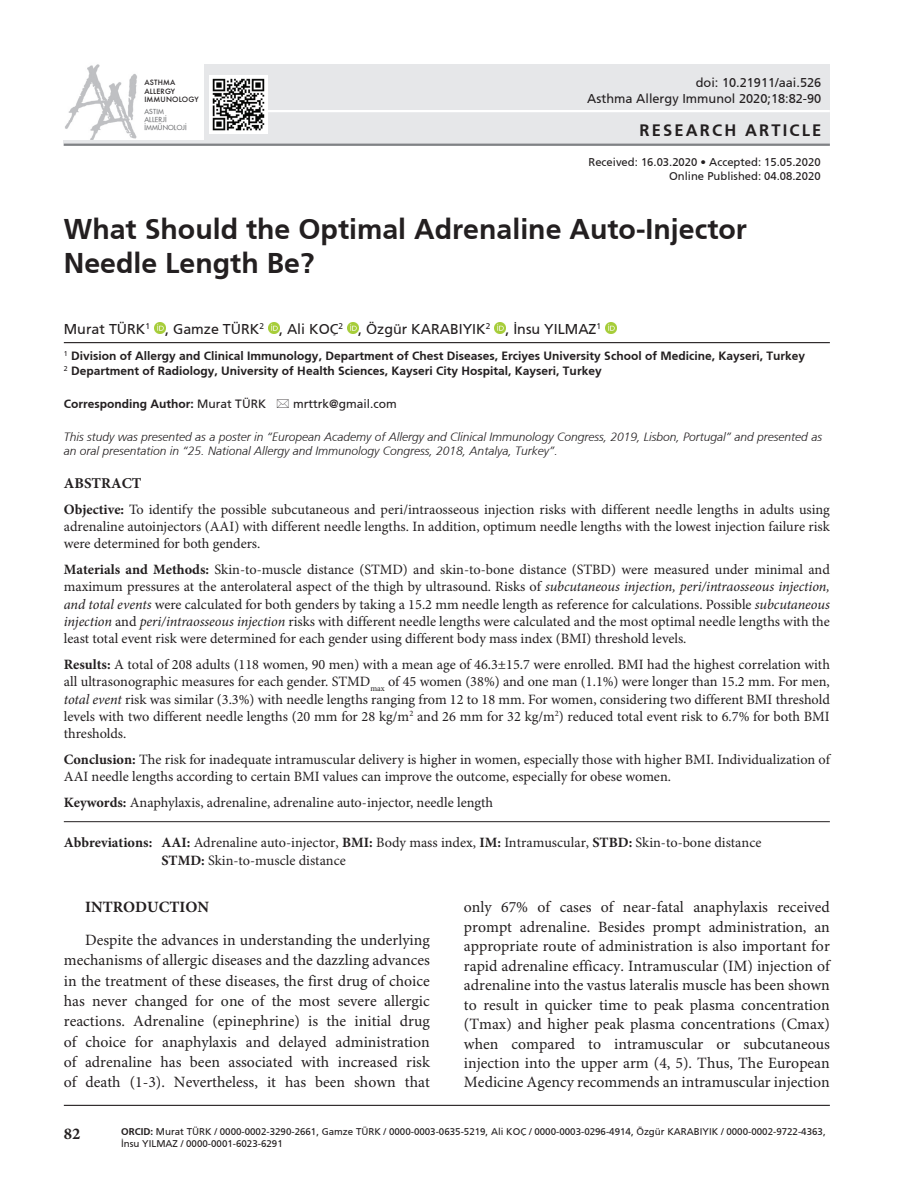
<style>
.page{position:relative;width:915px;height:1191px;background:#fff}
.page>*{position:absolute;margin:0;border:0;box-sizing:border-box;transform-origin:0 0}
.t1{font:700 28.5px/34.2px "Frutiger";color:#231f20}
.t2{font:700 16.5px "Frutiger";letter-spacing:.13em;color:#231f20}
.t3{font:700 16.5px "Minion Pro";color:#231f20}
.t4{font:15.75px/19.5px "Minion Pro";color:#231f20;text-align:justify}
.t5{font:700 15.75px "Minion Pro";color:#231f20}
.t6{font:700 15px "Minion Pro";color:#231f20}
.t7{font:14.25px/17.2px "Minion Pro";color:#231f20;text-align:justify}
.t8{font:14.25px "Frutiger Roman";color:#231f20}
.t9{font:12.75px/16.5px "Frutiger Roman";color:#231f20;text-align:right}
.t10{font:700 12px/14.4px "Frutiger";color:#231f20}
.t11{font:italic 300 12px/14.4px "Frutiger";color:#231f20}
.t12{font:12px "Frutiger Roman";color:#231f20}
.t13{font:11.25px/13.5px "Frutiger Roman";color:#231f20;text-align:right}
.t14{font:9.75px/12px "Frutiger Roman";color:#231f20}
.t15{font:500 7.05px/8.6px "Futura";letter-spacing:.025em;color:#231f20}
.t16{font:6.75px/8.1px "Futura";letter-spacing:.025em;color:#6c6d70}
.s1{font-family:"Frutiger Roman";font-weight:400}
.s2{font-weight:700}
.s3{font-style:italic}
.s4{font-family:"Frutiger";font-weight:700}
</style>
<div class="page">
<div style="left:64px;top:64px;width:765px;height:81px;background:#e6e7e9"></div>
<hr style="left:64px;top:144px;width:765px;height:2px;background:#808285">
<hr style="left:243px;top:110px;width:586px;height:2px;background:#fff">
<img style="left:64px;top:64px;width:139px;height:76px">
<hr style="left:64px;top:1104px;width:765px;height:2px;background:#231f20">
<div style="left:209px;top:76px;width:58px;height:58px;background:#fff"></div>
<img style="left:212px;top:78px;width:53px;height:53px">
<hr style="left:64px;top:342px;width:765px;height:1px;background:#231f20">
<svg style="left:154px;top:322px;width:11px;height:11px"></svg>
<svg style="left:268px;top:322px;width:11px;height:11px"></svg>
<svg style="left:347px;top:322px;width:11px;height:11px"></svg>
<svg style="left:494px;top:322px;width:11px;height:11px"></svg>
<svg style="left:605px;top:322px;width:11px;height:11px"></svg>
<hr style="left:64px;top:821px;width:765px;height:1px;background:#231f20">
<p class="t15" style="left:144px;top:78px;width:56px">ASTHMA<br>ALLERGY<br>IMMUNOLOGY</p>
<p class="t16" style="left:144px;top:107px;width:44px">ASTIM<br>ALLERJİ<br>İMMÜNOLOJİ</p>
<p class="t9" style="left:587px;top:74px;width:235px">doi: 10.21911/aai.526<br>Asthma Allergy Immunol 2020;18:82-90</p>
<p class="t2" style="left:639px;top:120px;width:183px">RESEARCH ARTICLE</p>
<p class="t13" style="left:588px;top:155px;width:233px">Received: 16.03.2020 • Accepted: 15.05.2020<br>Online Published: 04.08.2020</p>
<h1 class="t1" style="left:64px;top:212px;width:684px">What Should the Optimal Adrenaline Auto-Injector<br>Needle Length Be?</h1>
<p class="t8" style="left:64px;top:320px;width:538px">Murat TÜRK<sup>1</sup> , Gamze TÜRK<sup>2</sup> , Ali KOÇ<sup>2</sup> , Özgür KARABIYIK<sup>2</sup> , İnsu YILMAZ<sup>1</sup></p>
<p class="t10" style="left:64px;top:349px;width:742px"><sup>1</sup> Division of Allergy and Clinical Immunology, Department of Chest Diseases, Erciyes University School of Medicine, Kayseri, Turkey<br><sup>2</sup> Department of Radiology, University of Health Sciences, Kayseri City Hospital, Kayseri, Turkey</p>
<p class="t10" style="left:64px;top:396px;width:204px">Corresponding Author: <span class="s1">Murat TÜRK</span></p>
<p class="t12" style="left:293px;top:397px;width:105px">mrttrk@gmail.com</p>
<p class="t11" style="left:64px;top:429px;width:759px">This study was presented as a poster in “European Academy of Allergy and Clinical Immunology Congress, 2019, Lisbon, Portugal” and presented as an oral presentation in “25. National Allergy and Immunology Congress, 2018, Antalya, Turkey”.</p>
<p class="t6" style="left:64px;top:473px;width:79px">ABSTRACT</p>
<p class="t7" style="left:64px;top:501px;width:767px"><span class="s2">Objective:</span> To identify the possible subcutaneous and peri/intraosseous injection risks with different needle lengths in adults using adrenaline autoinjectors (AAI) with different needle lengths. In addition, optimum needle lengths with the lowest injection failure risk were determined for both genders.</p>
<p class="t7" style="left:64px;top:561px;width:767px"><span class="s2">Materials and Methods:</span> Skin-to-muscle distance (STMD) and skin-to-bone distance (STBD) were measured under minimal and maximum pressures at the anterolateral aspect of the thigh by ultrasound. Risks of <span class="s3">subcutaneous injection, peri/intraosseous injection, and total events</span> were calculated for both genders by taking a 15.2 mm needle length as reference for calculations. Possible <span class="s3">subcutaneous injection</span> and <span class="s3">peri/intraosseous injection</span> risks with different needle lengths were calculated and the most optimal needle lengths with the least total event risk were determined for each gender using different body mass index (BMI) threshold levels.</p>
<p class="t7" style="left:64px;top:656px;width:767px"><span class="s2">Results:</span> A total of 208 adults (118 women, 90 men) with a mean age of 46.3±15.7 were enrolled. BMI had the highest correlation with all ultrasonographic measures for each gender. STMD<sub>max</sub> of 45 women (38%) and one man (1.1%) were longer than 15.2 mm. For men, <span class="s3">total event</span> risk was similar (3.3%) with needle lengths ranging from 12 to 18 mm. For women, considering two different BMI threshold levels with two different needle lengths (20 mm for 28 kg/m<sup>2</sup> and 26 mm for 32 kg/m<sup>2</sup>) reduced total event risk to 6.7% for both BMI thresholds.</p>
<p class="t7" style="left:64px;top:751px;width:767px"><span class="s2">Conclusion:</span> The risk for inadequate intramuscular delivery is higher in women, especially those with higher BMI. Individualization of<br>AAI needle lengths according to certain BMI values can improve the outcome, especially for obese women.</p>
<p class="t7" style="left:64px;top:794px;width:430px"><span class="s2">Keywords:</span> Anaphylaxis, adrenaline, adrenaline auto-injector, needle length</p>
<p class="t7" style="left:161px;top:834px;width:601px;line-height:18px;text-indent:-97px"><span class="s2">Abbreviations: AAI:</span> Adrenaline auto-injector, <span class="s2">BMI:</span> Body mass index, <span class="s2">IM:</span> Intramuscular, <span class="s2">STBD:</span> Skin-to-bone distance<br><span class="s2">STMD:</span> Skin-to-muscle distance</p>
<p class="t4" style="left:464px;top:898px;width:367px">only 67% of cases of near-fatal anaphylaxis received prompt adrenaline. Besides prompt administration, an appropriate route of administration is also important for rapid adrenaline efficacy. Intramuscular (IM) injection of adrenaline into the vastus lateralis muscle has been shown to result in quicker time to peak plasma concentration (Tmax) and higher peak plasma concentrations (Cmax) when compared to intramuscular or subcutaneous injection into the upper arm (4, 5). Thus, The European Medicine Agency recommends an intramuscular injection</p>
<p class="t14" style="left:121px;top:1125px;width:705px"><span class="s4">ORCID:</span> Murat TÜRK / 0000-0002-3290-2661, Gamze TÜRK / 0000-0003-0635-5219, Ali KOÇ / 0000-0003-0296-4914, Özgür KARABIYIK / 0000-0002-9722-4363,<br>İnsu YILMAZ / 0000-0001-6023-6291</p>
<p class="t5" style="left:85px;top:896px;width:126px">INTRODUCTION</p>
<p class="t4" style="left:64px;top:930px;width:367px;line-height:20.2px;text-indent:21px">Despite the advances in understanding the underlying mechanisms of allergic diseases and the dazzling advances in the treatment of these diseases, the first drug of choice has never changed for one of the most severe allergic reactions. Adrenaline (epinephrine) is the initial drug of choice for anaphylaxis and delayed administration of adrenaline has been associated with increased risk of death (1-3). Nevertheless, it has been shown that</p>
<p class="t3" style="left:64px;top:1121px;width:18px">82</p>
</div>
